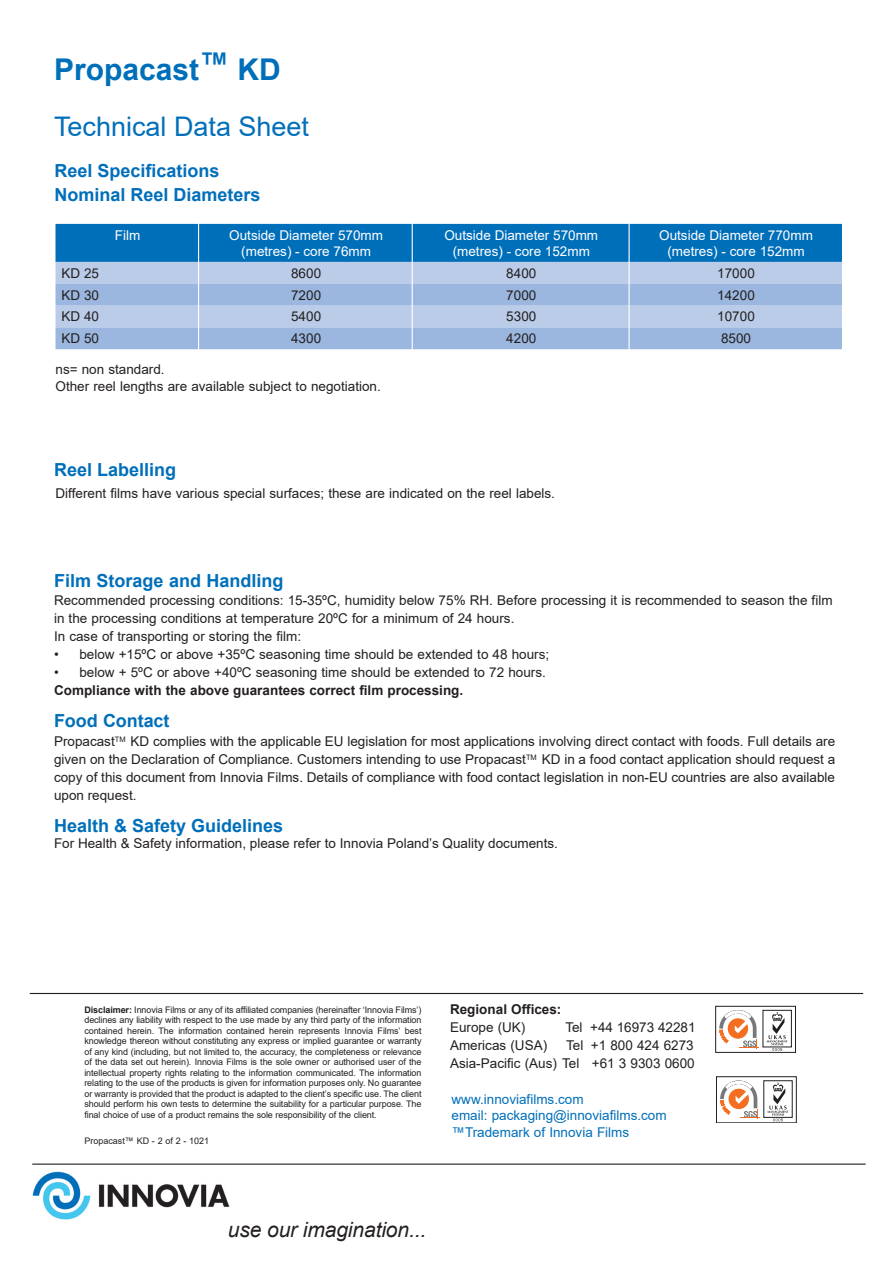
<style>
.page{position:relative;width:893px;height:1263px;background:#fff}
.page>*{position:absolute;margin:0;border:0;box-sizing:border-box;transform-origin:0 0}
.t1{font:700 30px "Arial";color:#006fba}
.t2{font:27px "Arial";color:#006fba}
.t3{font:italic 21px "Arial";letter-spacing:-.005em;color:#231f20}
.t4{font:700 18px/24px "Arial";color:#006fba}
.t5{font:13.5px/18px "Arial";color:#231f20}
.t6{font:13.5px/16.2px "Arial";color:#fff;text-align:center}
.t7{font:13.5px/16.5px "Arial";color:#006fba}
.t8{font:700 13.5px "Arial";color:#231f20}
.t9{font:9px/10.5px "Arial";letter-spacing:-.01em;color:#231f20;text-align:justify}
.s1{font-weight:700}
</style>
<div class="page">
<div style="left:715px;top:1006px;width:81px;height:46px;background:#fff;border:1px solid #231f20"></div>
<svg style="left:719px;top:1010px;width:40px;height:39px"></svg>
<div style="left:763px;top:1010px;width:29px;height:37px;border:1px solid #231f20"></div>
<svg style="left:767px;top:1012px;width:20px;height:39px"></svg>
<div style="left:716px;top:1076px;width:80px;height:47px;border:1px solid #231f20"></div>
<svg style="left:720px;top:1080px;width:40px;height:39px"></svg>
<svg style="left:767px;top:1082px;width:21px;height:39px"></svg>
<hr style="left:30px;top:993px;width:833px;height:1px;background:#231f20">
<hr style="left:32px;top:1163px;width:834px;height:2px;background:#231f20">
<img style="left:32px;top:1171px;width:198px;height:49px">
<div style="left:56px;top:224px;width:786px;height:38px;background:#006fba"></div>
<div style="left:56px;top:262px;width:786px;height:22px;background:#bacce8"></div>
<svg style="left:56px;top:284px;width:786px;height:65px;background:#a6bee2"></svg>
<hr style="left:198px;top:223px;width:1px;height:139px;background:#fff">
<hr style="left:412px;top:223px;width:1px;height:139px;background:#fff">
<hr style="left:628px;top:223px;width:2px;height:134px;background:#fff">
<h1 class="t1" style="left:54px;top:48px;width:228px">Propacast™ KD</h1>
<h2 class="t2" style="left:54px;top:107px;width:257px">Technical Data Sheet</h2>
<h3 class="t4" style="left:54px;top:159px;width:208px">Reel Specifications<br>Nominal Reel Diameters</h3>
<p class="t6" style="left:115px;top:227px;width:27px">Film</p>
<p class="t6" style="left:229px;top:227px;width:155px">Outside Diameter 570mm (metres) - core 76mm</p>
<p class="t6" style="left:444px;top:227px;width:155px">Outside Diameter 570mm (metres) - core 152mm</p>
<p class="t6" style="left:659px;top:227px;width:155px">Outside Diameter 770mm (metres) - core 152mm</p>
<p class="t5" style="left:62px;top:264px;width:39px">KD 25</p>
<p class="t5" style="left:291px;top:264px;width:32px">8600</p>
<p class="t5" style="left:506px;top:264px;width:32px">8400</p>
<p class="t5" style="left:717px;top:264px;width:39px">17000</p>
<p class="t5" style="left:62px;top:286px;width:39px">KD 30</p>
<p class="t5" style="left:291px;top:286px;width:32px">7200</p>
<p class="t5" style="left:506px;top:286px;width:32px">7000</p>
<p class="t5" style="left:717px;top:286px;width:39px">14200</p>
<p class="t5" style="left:62px;top:308px;width:39px">KD 40</p>
<p class="t5" style="left:291px;top:308px;width:32px">5400</p>
<p class="t5" style="left:506px;top:308px;width:32px">5300</p>
<p class="t5" style="left:717px;top:308px;width:39px">10700</p>
<p class="t5" style="left:62px;top:329px;width:39px">KD 50</p>
<p class="t5" style="left:291px;top:329px;width:32px">4300</p>
<p class="t5" style="left:506px;top:329px;width:32px">4200</p>
<p class="t5" style="left:721px;top:329px;width:32px">8500</p>
<p class="t5" style="left:56px;top:361px;width:327px;line-height:16.5px">ns= non standard.<br>Other reel lengths are available subject to negotiation.</p>
<h3 class="t4" style="left:54px;top:458px;width:124px">Reel Labelling</h3>
<p class="t5" style="left:56px;top:484px;width:501px">Different films have various special surfaces; these are indicated on the reel labels.</p>
<h3 class="t4" style="left:54px;top:569px;width:231px">Film Storage and Handling</h3>
<p class="t5" style="left:54px;top:591px;width:780px">Recommended processing conditions: 15-35ºC, humidity below 75% RH. Before processing it is recommended to season the film in the processing conditions at temperature 20ºC for a minimum of 24 hours.<br>In case of transporting or storing the film:</p>
<p class="t5" style="left:54px;top:645px;width:497px">• below +15ºC or above +35ºC seasoning time should be extended to 48 hours;</p>
<p class="t5" style="left:54px;top:663px;width:493px">• below + 5ºC or above +40ºC seasoning time should be extended to 72 hours.</p>
<p class="t8" style="left:54px;top:681px;width:411px">Compliance with the above guarantees correct film processing.</p>
<h3 class="t4" style="left:54px;top:709px;width:117px">Food Contact</h3>
<p class="t5" style="left:54px;top:732px;width:783px;text-align:justify">Propacast<sup>TM</sup> KD complies with the applicable EU legislation for most applications involving direct contact with foods. Full details are given on the Declaration of Compliance. Customers intending to use Propacast<sup>TM</sup> KD in a food contact application should request a copy of this document from Innovia Films. Details of compliance with food contact legislation in non-EU countries are also available upon request.</p>
<h3 class="t4" style="left:54px;top:814px;width:231px">Health &amp; Safety Guidelines</h3>
<p class="t5" style="left:54px;top:834px;width:506px">For Health &amp; Safety information, please refer to Innovia Poland’s Quality documents.</p>
<p class="t9" style="left:84px;top:1004px;width:339px"><span class="s1">Disclaimer:</span> Innovia Films or any of its affiliated companies (hereinafter ‘Innovia Films’) declines any liability with respect to the use made by any third party of the information contained herein. The information contained herein represents Innovia Films’ best knowledge thereon without constituting any express or implied guarantee or warranty of any kind (including, but not limited to, the accuracy, the completeness or relevance of the data set out herein). Innovia Films is the sole owner or authorised user of the intellectual property rights relating to the information communicated. The information relating to the use of the products is given for information purposes only. No guarantee or warranty is provided that the product is adapted to the client’s specific use. The client should perform his own tests to determine the suitability for a particular purpose. The final choice of use of a product remains the sole responsibility of the client.</p>
<p class="t9" style="left:84px;top:1135px;width:126px">Propacast™ KD - 2 of 2 - 1021</p>
<p class="t8" style="left:450px;top:1000px;width:113px">Regional Offices:</p>
<p class="t5" style="left:450px;top:1018px;width:77px">Europe (UK)</p>
<p class="t5" style="left:565px;top:1018px;width:132px">Tel +44 16973 42281</p>
<p class="t5" style="left:450px;top:1036px;width:99px">Americas (USA)</p>
<p class="t5" style="left:450px;top:1036px;width:246px;text-align:right">Tel +1 800 424 6273<br>Asia-Pacific (Aus) Tel +61 3 9303 0600</p>
<p class="t7" style="left:452px;top:1090px;width:217px">www.innoviafilms.com<br>email: packaging@innoviafilms.com ™Trademark of Innovia Films</p>
<h3 class="t3" style="left:228px;top:1216px;width:200px">use our imagination...</h3>
</div>
